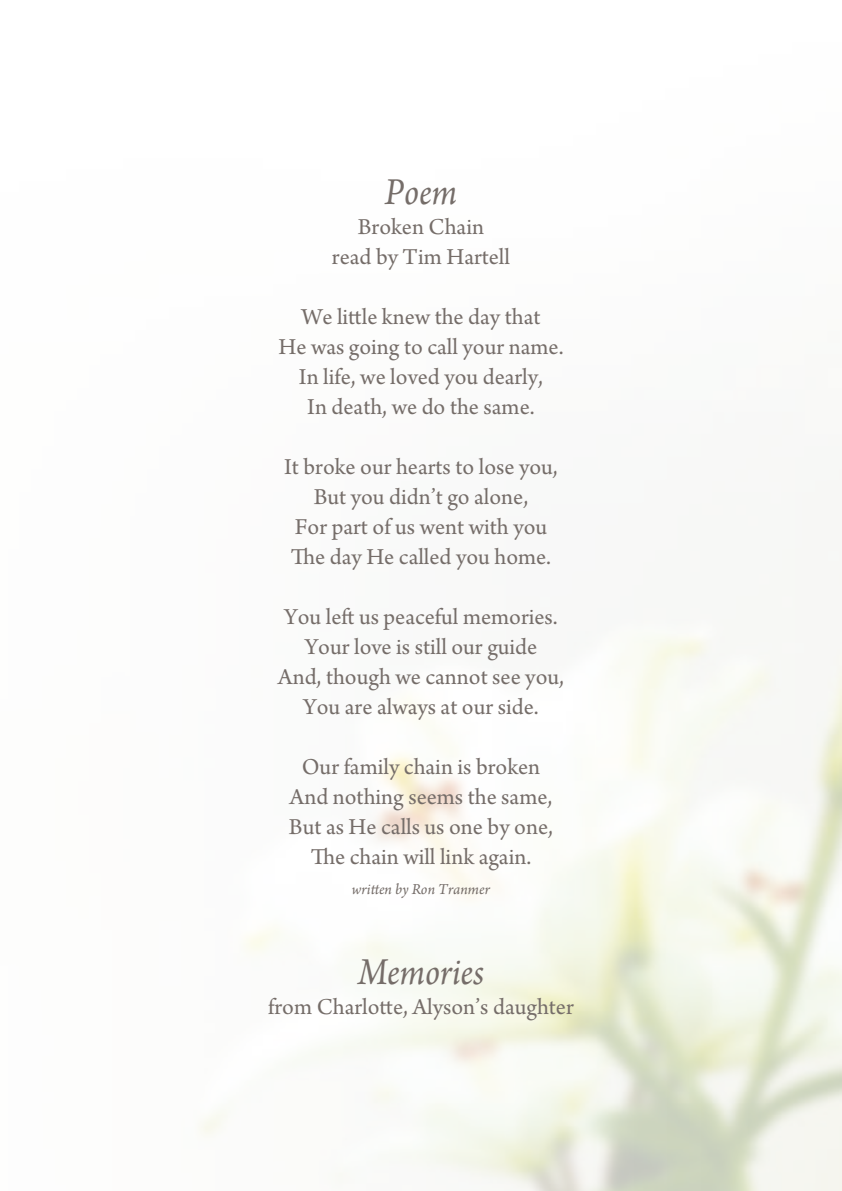
<style>
.page{position:relative;width:842px;height:1191px;background:#fff}
.page>*{position:absolute;margin:0;border:0;box-sizing:border-box;transform-origin:0 0}
.t1{font:italic 40px "Arno Pro";color:#756d69;scale:.9 1}
.t2{font:24px/30px "Arno Pro";color:#756d69;text-align:center}
.t3{font:italic 16px "Arno Pro";color:#756d69}
</style>
<div class="page">
<h1 class="t1" style="left:385px;top:169px;width:81px">Poem</h1>
<p class="t2" style="left:332px;top:213px;width:180px">Broken Chain<br>read by Tim Hartell</p>
<p class="t2" style="left:278px;top:303px;width:287px">We little knew the day that<br>He was going to call your name.<br>In life, we loved you dearly,<br>In death, we do the same.</p>
<p class="t2" style="left:284px;top:453px;width:275px">It broke our hearts to lose you,<br>But you didn’t go alone,<br>For part of us went with you<br>The day He called you home.</p>
<p class="t2" style="left:278px;top:603px;width:288px">You left us peaceful memories.<br>Your love is still our guide<br>And, though we cannot see you,<br>You are always at our side.</p>
<p class="t2" style="left:289px;top:753px;width:266px">Our family chain is broken<br>And nothing seems the same,<br>But as He calls us one by one,<br>The chain will link again.</p>
<p class="t3" style="left:352px;top:880px;width:140px">written by Ron Tranmer</p>
<h1 class="t1" style="left:358px;top:949px;width:141px">Memories</h1>
<p class="t2" style="left:268px;top:993px;width:307px">from Charlotte, Alyson’s daughter</p>
</div>
